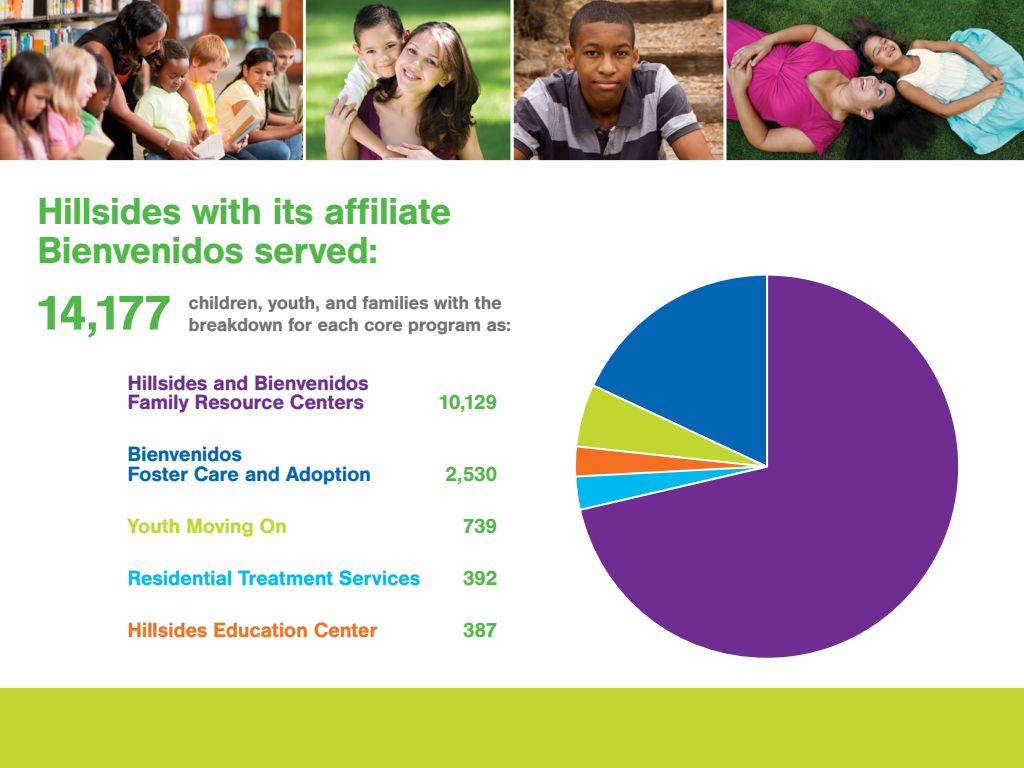
<style>
.page{position:relative;width:1024px;height:768px;background:#fff}
.page>*{position:absolute;margin:0;border:0;box-sizing:border-box;transform-origin:0 0}
.t1{font:700 50.9px "Nimbus San";color:#50b848}
.t2{font:700 38.9px/38.7px "Nimbus San";letter-spacing:-.025em;color:#50b848}
.t3{font:700 21.4px/19.9px "Nimbus San";letter-spacing:-.02em;color:#6f2c91}
.t4{font:700 21.4px/19.9px "Nimbus San";letter-spacing:-.02em;color:#0066b3}
.t5{font:700 21.4px "Nimbus San";letter-spacing:-.02em;color:#00b9f1}
.t6{font:700 21.4px "Nimbus San";letter-spacing:-.02em;color:#f36f21}
.t7{font:700 21.4px "Nimbus San";letter-spacing:-.02em;color:#50b848}
.t8{font:700 21.4px "Nimbus San";letter-spacing:-.02em;color:#bfd730}
.t9{font:700 19.4px/21.9px "Nimbus San";letter-spacing:-.02em;color:#717073}
</style>
<div class="page">
<img style="left:726px;top:0;width:298px;height:161px">
<img style="left:513px;top:0;width:211px;height:161px">
<img style="left:306px;top:0;width:205px;height:161px">
<img style="left:0;top:0;width:306px;height:161px">
<div style="left:0;top:689px;width:1024px;height:79px;background:#bfd730"></div>
<svg style="left:578px;top:275px;width:381px;height:383px"></svg>
<h2 class="t2" style="left:37px;top:193px;width:416px">Hillsides with its affiliate<br>Bienvenidos served:</h2>
<h1 class="t1" style="left:34px;top:284px;width:139px">14,177</h1>
<p class="t9" style="left:189px;top:292px;width:324px">children, youth, and families with the breakdown for each core program as:</p>
<p class="t3" style="left:128px;top:373px;width:243px">Hillsides and Bienvenidos<br>Family Resource Centers</p>
<p class="t4" style="left:128px;top:444px;width:245px">Bienvenidos<br>Foster Care and Adoption</p>
<p class="t7" style="left:438px;top:390px;width:61px">10,129</p>
<p class="t7" style="left:445px;top:462px;width:54px">2,530</p>
<p class="t8" style="left:128px;top:514px;width:161px">Youth Moving On</p>
<p class="t7" style="left:463px;top:514px;width:36px">739</p>
<p class="t5" style="left:128px;top:566px;width:294px">Residential Treatment Services</p>
<p class="t7" style="left:463px;top:566px;width:36px">392</p>
<p class="t6" style="left:128px;top:618px;width:251px">Hillsides Education Center</p>
<p class="t7" style="left:463px;top:618px;width:36px">387</p>
</div>
